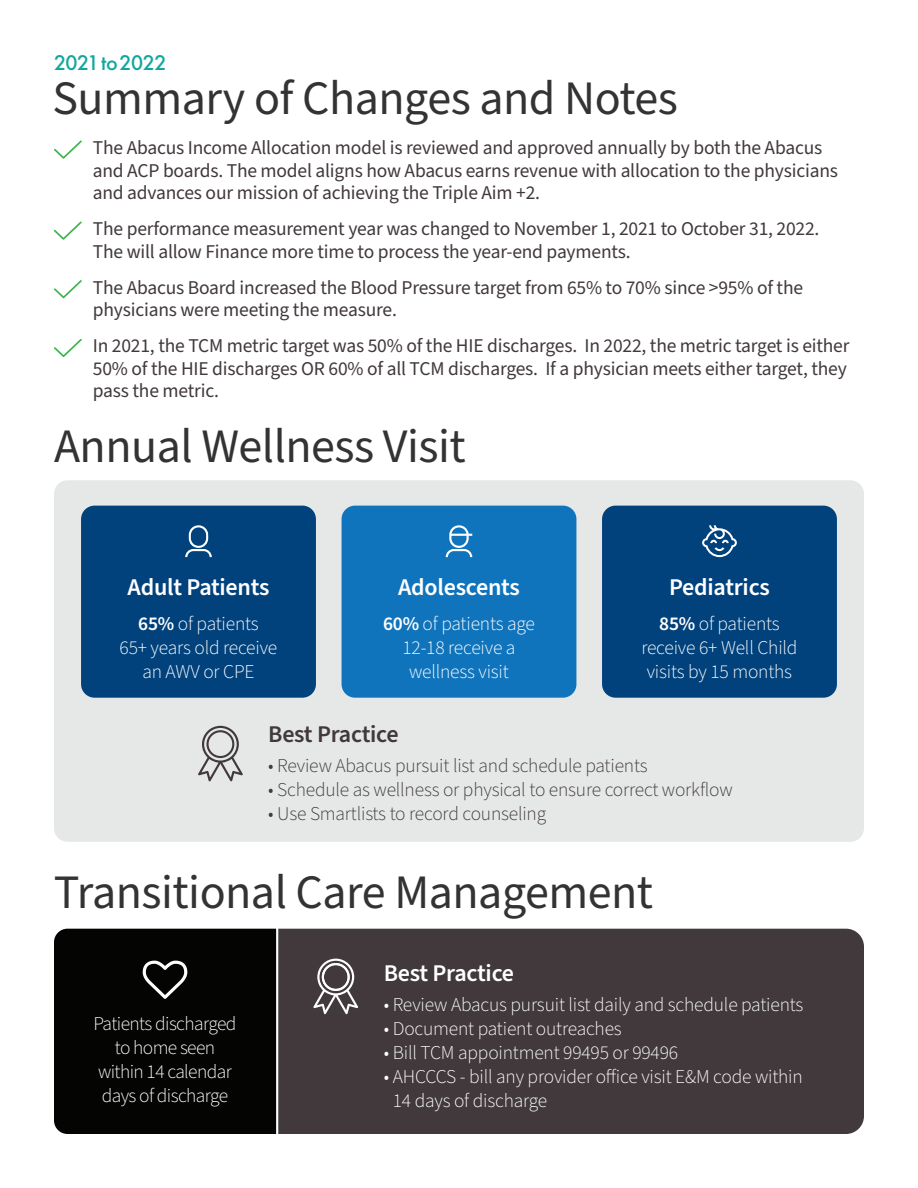
<style>
.page{position:relative;width:918px;height:1188px;background:#fff}
.page>*{position:absolute;margin:0;border:0;box-sizing:border-box;transform-origin:0 0}
.t1{font:48px "Source Sans Pro";letter-spacing:-.01em;color:#323332}
.t2{font:600 24px "Source Sans Pro";letter-spacing:-.01em;color:#fff}
.t3{font:600 24px "Source Sans Pro";letter-spacing:-.01em;color:#41393b}
.t4{font:19.5px/22.5px "Source Sans Pro";letter-spacing:-.01em;color:#41393b}
.t5{font:300 19.5px/24px "Source Sans Pro";letter-spacing:-.01em;color:#fff;text-align:center}
.t6{font:300 19.5px "Source Sans Pro";letter-spacing:-.01em;color:#41393b}
.t7{font:300 19.5px/24px "Source Sans Pro";letter-spacing:-.03em;color:#fff;text-align:center}
.t8{font:500 19.5px "Futura";letter-spacing:-.02em;color:#12a79d}
.s1{font-weight:600}
</style>
<div class="page">
<svg style="left:54px;top:140px;width:28px;height:19px"></svg>
<svg style="left:54px;top:221px;width:28px;height:19px"></svg>
<svg style="left:54px;top:280px;width:28px;height:18px"></svg>
<div style="left:278px;top:929px;width:586px;height:205px;background:#41393b"></div>
<div style="left:54px;top:929px;width:222px;height:205px;background:#040503"></div>
<svg style="left:143px;top:961px;width:44px;height:38px"></svg>
<svg style="left:314px;top:959px;width:44px;height:55px"></svg>
<div style="left:54px;top:480px;width:810px;height:362px;background:#e5e8e7;border-radius:14px"></div>
<svg style="left:198px;top:726px;width:45px;height:55px"></svg>
<div style="left:81px;top:506px;width:235px;height:192px;background:#01427c;border-radius:13px"></div>
<svg style="left:185px;top:525px;width:27px;height:32px"></svg>
<div style="left:602px;top:506px;width:235px;height:192px;background:#01427c;border-radius:13px"></div>
<svg style="left:702px;top:525px;width:35px;height:32px"></svg>
<div style="left:342px;top:506px;width:234px;height:192px;background:#1074bc;border-radius:13px"></div>
<svg style="left:446px;top:525px;width:26px;height:32px"></svg>
<svg style="left:54px;top:339px;width:28px;height:18px"></svg>
<p class="t8" style="left:54px;top:49px;width:114px">2021 to 2022</p>
<p class="t1" style="left:52px;top:66px;width:627px">Summary of Changes and Notes</p>
<p class="t4" style="left:93px;top:137px;width:747px">The Abacus Income Allocation model is reviewed and approved annually by both the Abacus and ACP boards. The model aligns how Abacus earns revenue with allocation to the physicians and advances our mission of achieving the Triple Aim +2.</p>
<p class="t4" style="left:93px;top:218px;width:728px">The performance measurement year was changed to November 1, 2021 to October 31, 2022.<br>The will allow Finance more time to process the year-end payments.</p>
<p class="t4" style="left:93px;top:277px;width:712px">The Abacus Board increased the Blood Pressure target from 65% to 70% since &gt;95% of the physicians were meeting the measure.</p>
<p class="t4" style="left:93px;top:335px;width:758px">In 2021, the TCM metric target was 50% of the HIE discharges. In 2022, the metric target is either<br>50% of the HIE discharges OR 60% of all TCM discharges. If a physician meets either target, they pass the metric.</p>
<p class="t1" style="left:54px;top:414px;width:413px">Annual Wellness Visit</p>
<p class="t2" style="left:128px;top:571px;width:143px">Adult Patients</p>
<p class="t5" style="left:120px;top:612px;width:159px"><span class="s1">65%</span> of patients<br>65+ years old receive an AWV or CPE</p>
<p class="t2" style="left:398px;top:571px;width:123px">Adolescents</p>
<p class="t5" style="left:383px;top:612px;width:153px"><span class="s1">60%</span> of patients age<br>12-18 receive a wellness visit</p>
<p class="t2" style="left:669px;top:571px;width:102px">Pediatrics</p>
<p class="t5" style="left:641px;top:612px;width:158px"><span class="s1">85%</span> of patients receive 6+ Well Child visits by 15 months</p>
<p class="t3" style="left:268px;top:718px;width:132px">Best Practice</p>
<p class="t6" style="left:268px;top:752px;width:381px">• Review Abacus pursuit list and schedule patients</p>
<p class="t6" style="left:268px;top:776px;width:466px">• Schedule as wellness or physical to ensure correct workflow</p>
<p class="t6" style="left:268px;top:800px;width:279px">• Use Smartlists to record counseling</p>
<p class="t1" style="left:54px;top:860px;width:601px">Transitional Care Management</p>
<p class="t7" style="left:94px;top:1012px;width:145px">Patients discharged to home seen within 14 calendar days of discharge</p>
<p class="t2" style="left:384px;top:957px;width:132px">Best Practice</p>
<p class="t5" style="left:384px;top:993px;width:421px">• Review Abacus pursuit list daily and schedule patients</p>
<p class="t5" style="left:384px;top:1017px;width:240px">• Document patient outreaches</p>
<p class="t5" style="left:384px;top:1041px;width:296px">• Bill TCM appointment 99495 or 99496</p>
<p class="t5" style="left:393px;top:1065px;width:412px;text-align:left;text-indent:-9px">• AHCCCS - bill any provider office visit E&amp;M code within<br>14 days of discharge</p>
</div>
